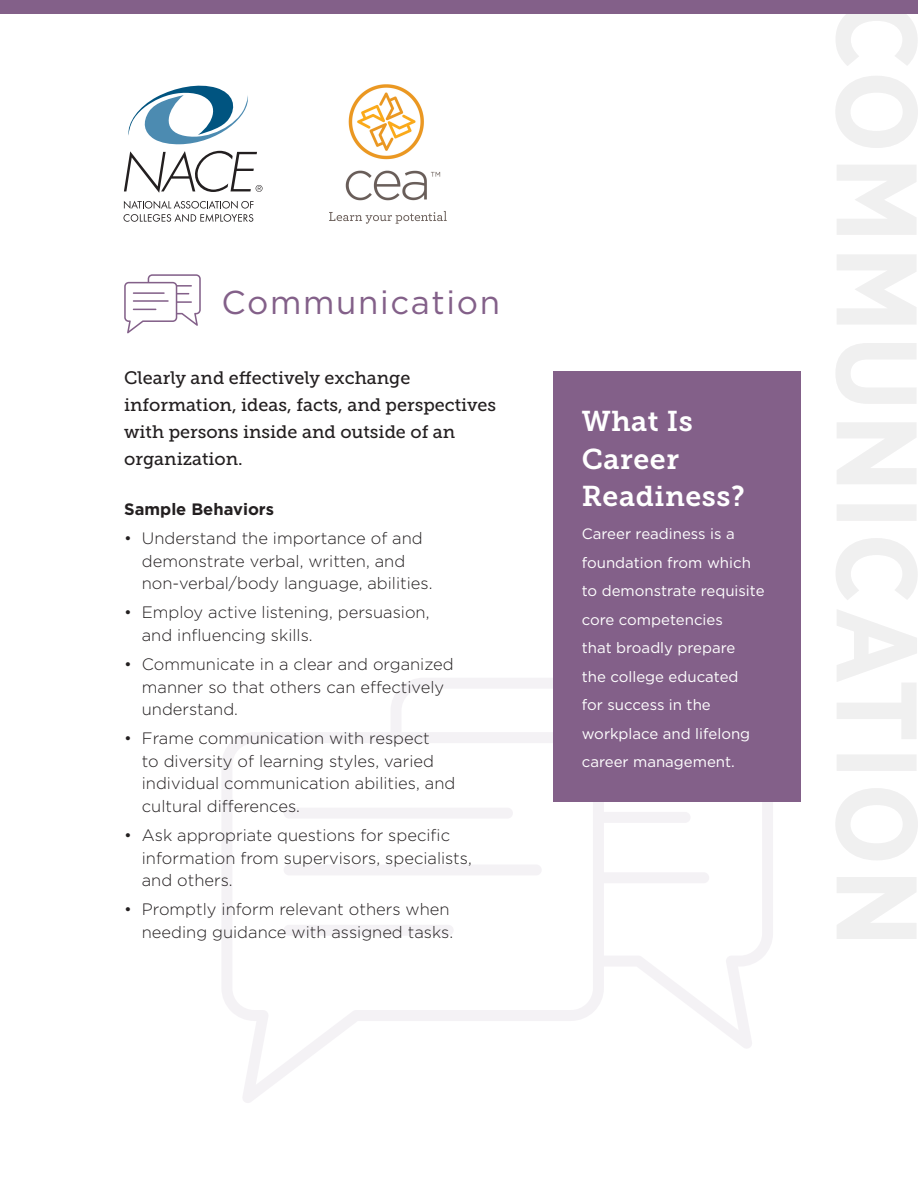
<style>
.page{position:relative;width:918px;height:1188px;background:#fff}
.page>*{position:absolute;margin:0;border:0;box-sizing:border-box;transform-origin:0 0}
.t1{font:33px "Gotham";letter-spacing:.05em;color:#836089}
.t2{font:28.5px/37.5px "Museo Slab 700";letter-spacing:.02em;color:#fff}
.t3{font:18px/27px "Museo Slab 500";color:#231f20}
.t4{font:300 16.5px/22.5px "Gotham";color:#231f20}
.t5{font:700 16.5px "Gotham";color:#231f20}
.t6{font:15px/28.5px "Gotham";color:#fff}
</style>
<div class="page">
<svg style="left:835px;top:14px;width:83px;height:925px"></svg>
<svg style="left:222px;top:678px;width:551px;height:425px"></svg>
<div style="left:0;top:0;width:918px;height:14px;background:#836089"></div>
<svg style="left:124px;top:274px;width:77px;height:59px"></svg>
<div style="left:554px;top:371px;width:247px;height:430px;background:#836089"></div>
<svg style="left:128px;top:85px;width:120px;height:59px"></svg>
<svg style="left:124px;top:151px;width:139px;height:42px"></svg>
<svg style="left:124px;top:201px;width:130px;height:21px"></svg>
<img style="left:329px;top:84px;width:118px;height:140px">
<p class="t1" style="left:221px;top:281px;width:280px">Communication</p>
<p class="t3" style="left:124px;top:365px;width:374px">Clearly and effectively exchange information, ideas, facts, and perspectives with persons inside and outside of an organization.</p>
<p class="t5" style="left:124px;top:498px;width:151px">Sample Behaviors</p>
<p class="t4" style="left:142px;top:526px;width:292px;text-indent:-18px">• Understand the importance of and demonstrate verbal, written, and non-verbal/body language, abilities.</p>
<p class="t4" style="left:142px;top:601px;width:289px;text-indent:-18px">• Employ active listening, persuasion, and influencing skills.</p>
<p class="t4" style="left:142px;top:652px;width:313px;text-indent:-18px">• Communicate in a clear and organized manner so that others can effectively understand.</p>
<p class="t4" style="left:142px;top:727px;width:315px;text-indent:-18px">• Frame communication with respect<br>to diversity of learning styles, varied individual communication abilities, and cultural differences.</p>
<p class="t4" style="left:142px;top:823px;width:331px;text-indent:-18px">• Ask appropriate questions for specific information from supervisors, specialists, and others.</p>
<p class="t4" style="left:124px;top:898px;width:331px;text-align:right">• Promptly inform relevant others when needing guidance with assigned tasks.</p>
<p class="t2" style="left:582px;top:403px;width:165px">What Is<br>Career<br>Readiness?</p>
<p class="t6" style="left:582px;top:519px;width:184px">Career readiness is a foundation from which to demonstrate requisite core competencies<br>that broadly prepare<br>the college educated<br>for success in the workplace and lifelong career management.</p>
</div>
